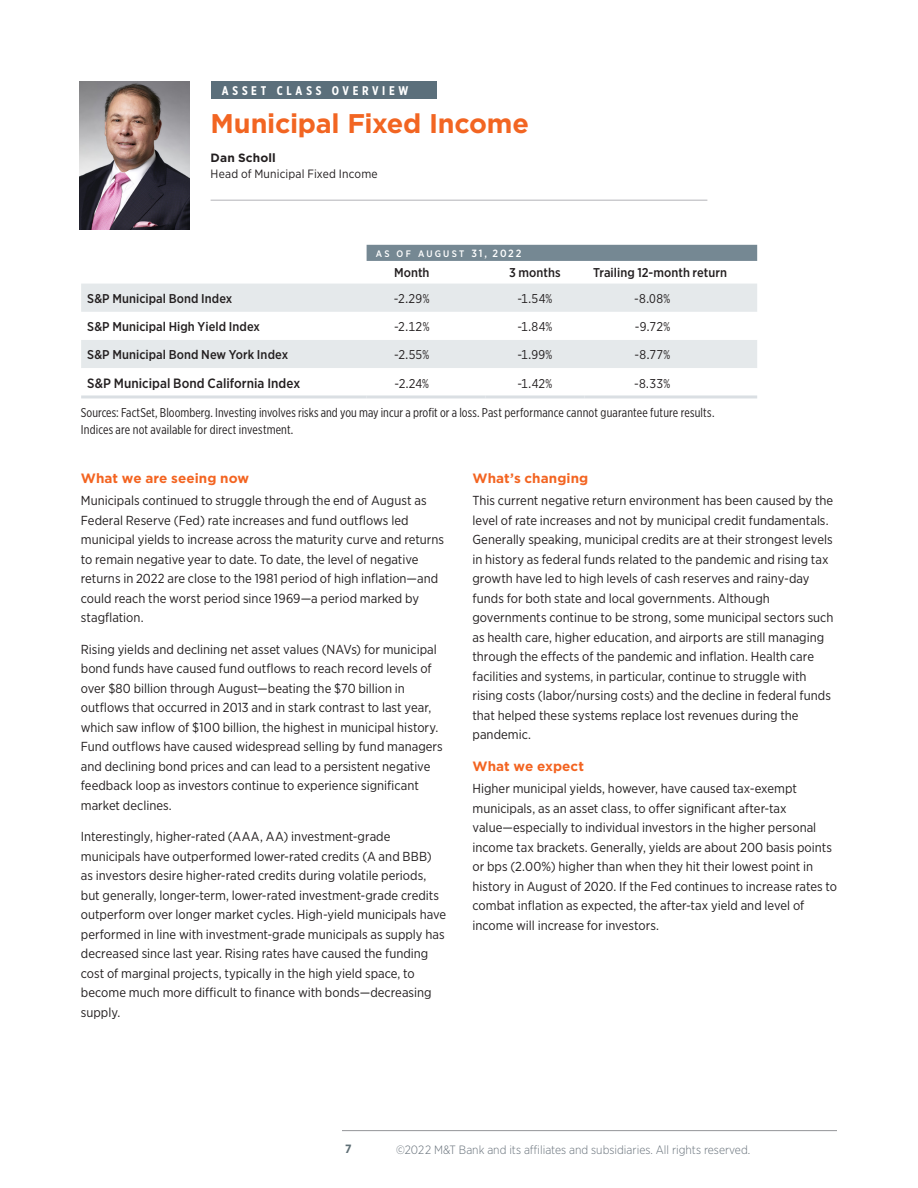
<style>
.page{position:relative;width:918px;height:1188px;background:#fff}
.page>*{position:absolute;margin:0;border:0;box-sizing:border-box;transform-origin:0 0}
.footnotes{font:700 27px "Gotham";letter-spacing:-.01em;color:#f26522}
.footnotes-2{font:700 13.5px "Gotham";letter-spacing:.005em;color:#f36421}
.footnotes-3{font:500 13.5px "Gotham Narrow";letter-spacing:.005em;color:#231f20}
.footnotes-4{font:13.05px/19.5px "Gotham Narrow";color:#231f20}
.footnotes-5{font:12.75px/16.6px "Gotham X Narrow";letter-spacing:.005em;color:#231f20}
.footnotes-6{font:500 12.75px "Gotham Narrow";letter-spacing:.005em;color:#231f20}
.footnotes-7{font:12.75px "Gotham Narrow";letter-spacing:.015em;color:#231f20}
.footnotes-8{font:700 12.6px "Gotham X Narrow";letter-spacing:.29em;color:#fff}
.t1{font:300 12px "Gotham Narrow";color:#667079}
.footnotes-9{font:12px/16.5px "Gotham Narrow";letter-spacing:.015em;color:#231f20}
.t2{font:700 12px "Gotham Narrow";color:#5f6f76}
.footnotes-10{font:500 9.45px "Gotham Narrow";letter-spacing:.235em;color:#fff}
.s1{font-family:"Gotham";font-weight:700}
.s2{font-size:10.5px}
</style>
<div class="page">
<hr style="left:342px;top:1130px;width:495px;height:1px;background:#939598">
<div style="left:367px;top:245px;width:390px;height:16px;background:#758893"></div>
<svg style="left:81px;top:284px;width:676px;height:84px;fill:#e5e9eb"></svg>
<hr style="left:81px;top:395px;width:286px;height:3px;background:#dadfe3">
<hr style="left:367px;top:395px;width:118px;height:3px;background:#dadfe3">
<hr style="left:485px;top:395px;width:99px;height:3px;background:#dadfe3">
<hr style="left:584px;top:395px;width:173px;height:3px;background:#dadfe3">
<hr style="left:211px;top:200px;width:496px;height:1px;background:#b2b3b7">
<div style="left:211px;top:81px;width:225px;height:18px;background:#5b6f7b"></div>
<img style="left:79px;top:82px;width:111px;height:148px">
<p class="footnotes-8" style="left:222px;top:82px;width:188px">ASSET CLASS OVERVIEW</p>
<p class="footnotes" style="left:211px;top:105px;width:320px">Municipal Fixed Income</p>
<p class="footnotes-9" style="left:211px;top:149px;width:169px"><span class="s1">Dan Scholl<br></span>Head of Municipal Fixed Income</p>
<p class="footnotes-10" style="left:376px;top:248px;width:147px">AS OF AUGUST <span class="s2">31, 2022</span></p>
<p class="footnotes-6" style="left:394px;top:265px;width:37px">Month</p>
<p class="footnotes-6" style="left:509px;top:265px;width:53px">3 months</p>
<p class="footnotes-6" style="left:593px;top:265px;width:135px">Trailing 12-month return</p>
<p class="footnotes-6" style="left:87px;top:290px;width:147px">S&amp;P Municipal Bond Index</p>
<p class="footnotes-7" style="left:394px;top:290px;width:37px">-2.29%</p>
<p class="footnotes-7" style="left:517px;top:290px;width:36px">-1.54%</p>
<p class="footnotes-7" style="left:634px;top:290px;width:37px">-8.08%</p>
<p class="footnotes-6" style="left:87px;top:318px;width:174px">S&amp;P Municipal High Yield Index</p>
<p class="footnotes-7" style="left:394px;top:319px;width:37px">-2.12%</p>
<p class="footnotes-7" style="left:517px;top:319px;width:36px">-1.84%</p>
<p class="footnotes-7" style="left:635px;top:319px;width:37px">-9.72%</p>
<p class="footnotes-6" style="left:87px;top:347px;width:203px">S&amp;P Municipal Bond New York Index</p>
<p class="footnotes-7" style="left:394px;top:347px;width:37px">-2.55%</p>
<p class="footnotes-7" style="left:517px;top:347px;width:36px">-1.99%</p>
<p class="footnotes-7" style="left:635px;top:347px;width:37px">-8.77%</p>
<p class="footnotes-3" style="left:87px;top:375px;width:215px">S&amp;P Municipal Bond California Index</p>
<p class="footnotes-7" style="left:395px;top:375px;width:36px">-2.24%</p>
<p class="footnotes-7" style="left:518px;top:375px;width:36px">-1.42%</p>
<p class="footnotes-7" style="left:634px;top:375px;width:37px">-8.33%</p>
<p class="footnotes-5" style="left:81px;top:404px;width:635px">Sources: FactSet, Bloomberg. Investing involves risks and you may incur a profit or a loss. Past performance cannot guarantee future results.<br>Indices are not available for direct investment.</p>
<p class="footnotes-2" style="left:81px;top:469px;width:170px">What we are seeing now</p>
<p class="footnotes-4" style="left:81px;top:491px;width:365px">Municipals continued to struggle through the end of August as Federal Reserve (Fed) rate increases and fund outflows led municipal yields to increase across the maturity curve and returns to remain negative year to date. To date, the level of negative returns in 2022 are close to the 1981 period of high inflation—and could reach the worst period since 1969—a period marked by stagflation.</p>
<p class="footnotes-4" style="left:81px;top:639px;width:364px">Rising yields and declining net asset values (NAVs) for municipal bond funds have caused fund outflows to reach record levels of over $80 billion through August—beating the $70 billion in outflows that occurred in 2013 and in stark contrast to last year, which saw inflow of $100 billion, the highest in municipal history.<br>Fund outflows have caused widespread selling by fund managers and declining bond prices and can lead to a persistent negative feedback loop as investors continue to experience significant market declines.</p>
<p class="footnotes-4" style="left:81px;top:827px;width:367px">Interestingly, higher-rated (AAA, AA) investment-grade municipals have outperformed lower-rated credits (A and BBB) as investors desire higher-rated credits during volatile periods, but generally, longer-term, lower-rated investment-grade credits outperform over longer market cycles. High-yield municipals have performed in line with investment-grade municipals as supply has decreased since last year. Rising rates have caused the funding cost of marginal projects, typically in the high yield space, to become much more difficult to finance with bonds—decreasing supply.</p>
<p class="footnotes-2" style="left:472px;top:469px;width:117px">What’s changing</p>
<p class="footnotes-4" style="left:472px;top:491px;width:363px">This current negative return environment has been caused by the level of rate increases and not by municipal credit fundamentals.<br>Generally speaking, municipal credits are at their strongest levels in history as federal funds related to the pandemic and rising tax growth have led to high levels of cash reserves and rainy-day funds for both state and local governments. Although governments continue to be strong, some municipal sectors such as health care, higher education, and airports are still managing through the effects of the pandemic and inflation. Health care facilities and systems, in particular, continue to struggle with rising costs (labor/nursing costs) and the decline in federal funds that helped these systems replace lost revenues during the pandemic.</p>
<p class="footnotes-2" style="left:472px;top:757px;width:113px">What we expect</p>
<p class="footnotes-4" style="left:472px;top:779px;width:366px">Higher municipal yields, however, have caused tax-exempt municipals, as an asset class, to offer significant after-tax value—especially to individual investors in the higher personal income tax brackets. Generally, yields are about 200 basis points or bps (2.00%) higher than when they hit their lowest point in history in August of 2020. If the Fed continues to increase rates to combat inflation as expected, the after-tax yield and level of income will increase for investors.</p>
<p class="t2" style="left:345px;top:1141px;width:8px">7</p>
<p class="t1" style="left:396px;top:1142px;width:356px">©2022 M&amp;T Bank and its affiliates and subsidiaries. All rights reserved.</p>
</div>
